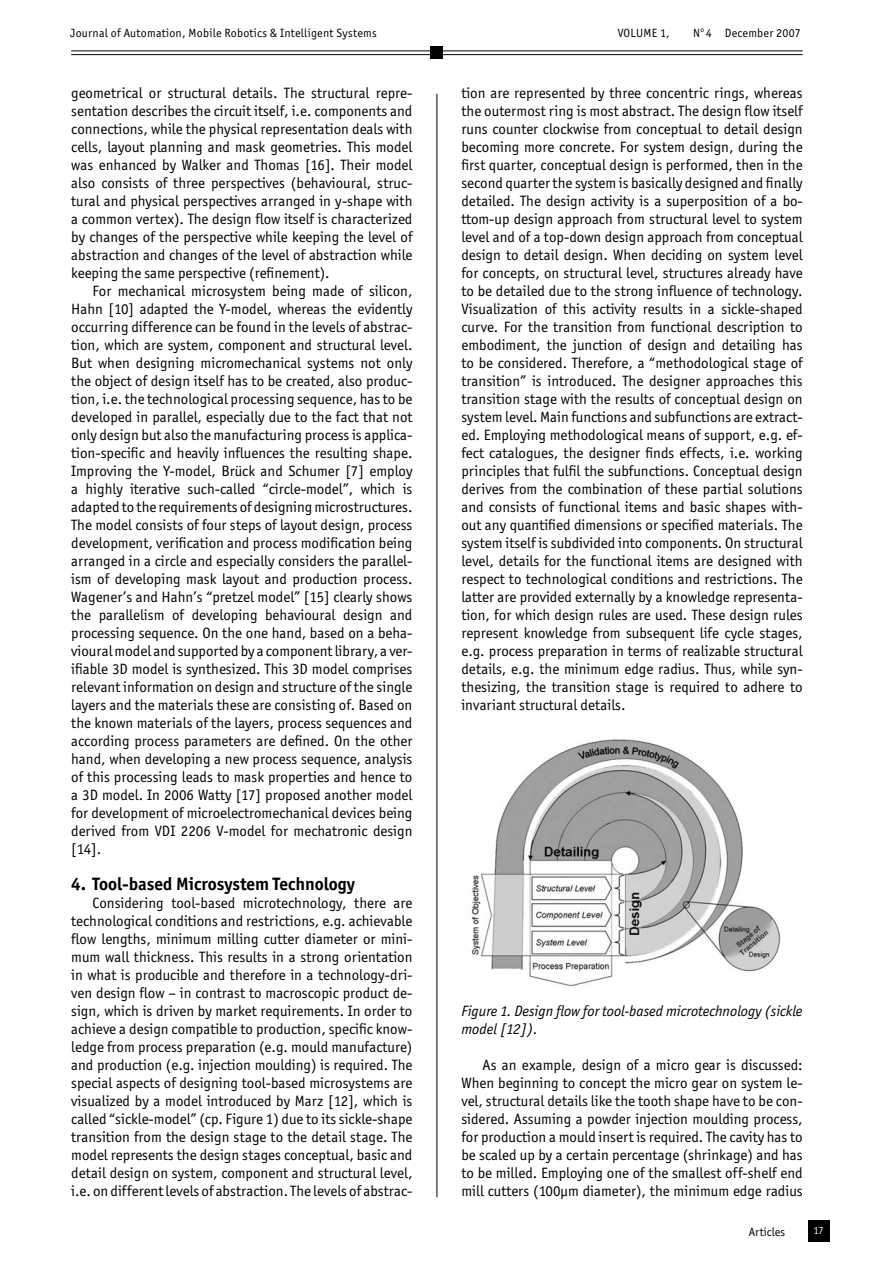
<style>
.page{position:relative;width:893px;height:1263px;background:#fff}
.page>*{position:absolute;margin:0;border:0;box-sizing:border-box;transform-origin:0 0}
.t1{font:700 18px "Officina Sans ITC";color:#000}
.t2{font:15px/18px "Officina Sans ITC";color:#000;text-align:justify}
.t3{font:italic 15px/18px "Officina Sans ITC";color:#000}
.t4{font:12px "Officina Sans ITC";letter-spacing:.02em;color:#000}
.t5{font:12px "Officina Sans ITC";color:#000}
.t6{font:10.5px "Officina Sans ITC";color:#fff}
</style>
<div class="page">
<div style="left:808px;top:1220px;width:21px;height:22px;background:#000"></div>
<hr style="left:71px;top:50px;width:732px;height:1px;background:#000">
<hr style="left:71px;top:54px;width:732px;height:1px;background:#000">
<div style="left:430px;top:46px;width:13px;height:13px;background:#000"></div>
<hr style="left:437px;top:94px;width:1px;height:1103px;background:#000">
<img style="left:471px;top:739px;width:310px;height:248px">
<p class="t4" style="left:70px;top:28px;width:308px">Journal of Automation, Mobile Robotics &amp; Intelligent Systems</p>
<p class="t4" style="left:618px;top:28px;width:53px">VOLUME 1,</p>
<p class="t4" style="left:693px;top:28px;width:109px">N<sup>o</sup> 4 December 2007</p>
<p class="t2" style="left:71px;top:85px;width:343px">geometrical or structural details. The structural repre&shy;sentation describes the circuit itself, i.e. components and connections, while the physical representation deals with cells, layout planning and mask geometries. This model was enhanced by Walker and Thomas [16]. Their model also consists of three perspectives (behavioural, struc&shy;tural and physical perspectives arranged in y-shape with a common vertex). The design flow itself is characterized by changes of the perspective while keeping the level of abstraction and changes of the level of abstraction while keeping the same perspective (refinement).</p>
<p class="t2" style="left:71px;top:283px;width:343px;text-indent:21px">For mechanical microsystem being made of silicon, Hahn [10] adapted the Y-model, whereas the evidently occurring difference can be found in the levels of abstrac&shy;tion, which are system, component and structural level.<br>But when designing micromechanical systems not only the object of design itself has to be created, also produc&shy;tion, i.e. the technological processing sequence, has to be developed in parallel, especially due to the fact that not only design but also the manufacturing process is applica&shy;tion-specific and heavily influences the resulting shape.<br>Improving the Y-model, Brück and Schumer [7] employ a highly iterative such-called “circle-model”, which is adapted to the requirements of designing microstructures.<br>The model consists of four steps of layout design, process development, verification and process modification being arranged in a circle and especially considers the parallel&shy;ism of developing mask layout and production process.<br>Wagener’s and Hahn’s “pretzel model” [15] clearly shows the parallelism of developing behavioural design and processing sequence. On the one hand, based on a beha&shy;vioural model and supported by a component library, a ver&shy;ifiable 3D model is synthesized. This 3D model comprises relevant information on design and structure of the single layers and the materials these are consisting of. Based on the known materials of the layers, process sequences and according process parameters are defined. On the other hand, when developing a new process sequence, analysis of this processing leads to mask properties and hence to a 3D model. In 2006 Watty [17] proposed another model for development of microelectromechanical devices being derived from VDI 2206 V-model for mechatronic design [14].</p>
<p class="t1" style="left:71px;top:877px;width:285px">4. Tool-based Microsystem Technology</p>
<p class="t2" style="left:71px;top:895px;width:343px;text-indent:21px">Considering tool-based microtechnology, there are technological conditions and restrictions, e.g. achievable flow lengths, minimum milling cutter diameter or mini&shy;mum wall thickness. This results in a strong orientation in what is producible and therefore in a technology-dri&shy;ven design flow – in contrast to macroscopic product de&shy;sign, which is driven by market requirements. In order to achieve a design compatible to production, specific know&shy;ledge from process preparation (e.g. mould manufacture) and production (e.g. injection moulding) is required. The special aspects of designing tool-based microsystems are visualized by a model introduced by Marz [12], which is called “sickle-model” (cp. Figure 1) due to its sickle-shape transition from the design stage to the detail stage. The model represents the design stages conceptual, basic and detail design on system, component and structural level, i.e. on different levels of abstraction. The levels of abstrac-</p>
<p class="t2" style="left:461px;top:85px;width:343px">tion are represented by three concentric rings, whereas the outermost ring is most abstract. The design flow itself runs counter clockwise from conceptual to detail design becoming more concrete. For system design, during the first quarter, conceptual design is performed, then in the second quarter the system is basically designed and finally detailed. The design activity is a superposition of a bo&shy;ttom-up design approach from structural level to system level and of a top-down design approach from conceptual design to detail design. When deciding on system level for concepts, on structural level, structures already have to be detailed due to the strong influence of technology.<br>Visualization of this activity results in a sickle-shaped curve. For the transition from functional description to embodiment, the junction of design and detailing has to be considered. Therefore, a “methodological stage of transition” is introduced. The designer approaches this transition stage with the results of conceptual design on system level. Main functions and subfunctions are extract&shy;ed. Employing methodological means of support, e.g. ef&shy;fect catalogues, the designer finds effects, i.e. working principles that fulfil the subfunctions. Conceptual design derives from the combination of these partial solutions and consists of functional items and basic shapes with&shy;out any quantified dimensions or specified materials. The system itself is subdivided into components. On structural level, details for the functional items are designed with respect to technological conditions and restrictions. The latter are provided externally by a knowledge representa&shy;tion, for which design rules are used. These design rules represent knowledge from subsequent life cycle stages, e.g. process preparation in terms of realizable structural details, e.g. the minimum edge radius. Thus, while syn&shy;thesizing, the transition stage is required to adhere to invariant structural details.</p>
<p class="t3" style="left:461px;top:1003px;width:343px">Figure 1. Design flow for tool-based microtechnology (sickle model [12]).</p>
<p class="t2" style="left:461px;top:1057px;width:343px;text-indent:21px">As an example, design of a micro gear is discussed:<br>When beginning to concept the micro gear on system le&shy;vel, structural details like the tooth shape have to be con&shy;sidered. Assuming a powder injection moulding process, for production a mould insert is required. The cavity has to be scaled up by a certain percentage (shrinkage) and has to be milled. Employing one of the smallest off-shelf end mill cutters (100μm diameter), the minimum edge radius</p>
<p class="t5" style="left:749px;top:1227px;width:38px">Articles</p>
<p class="t6" style="left:813px;top:1226px;width:12px">17</p>
</div>
